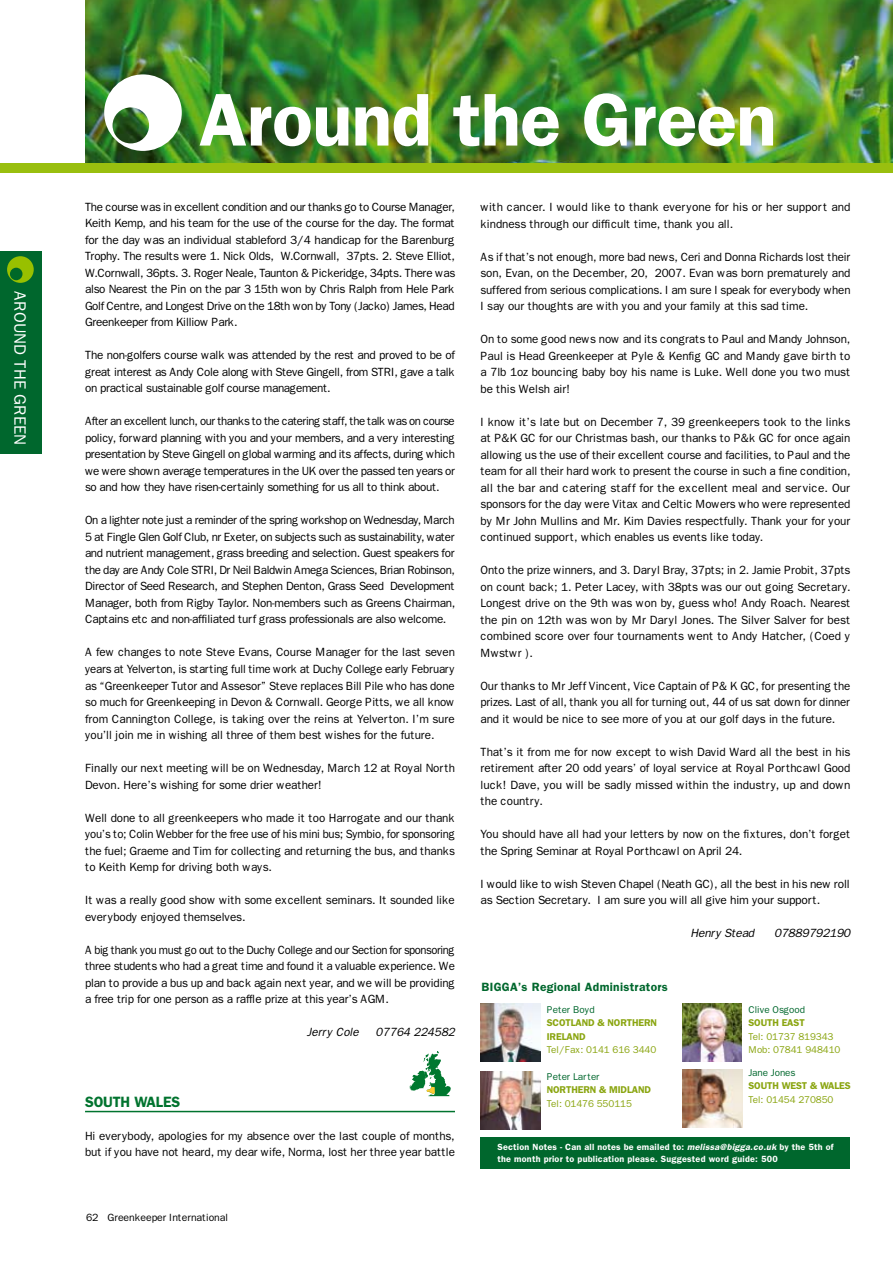
<style>
.page{position:relative;width:893px;height:1263px;background:#fff}
.page>*{position:absolute;margin:0;border:0;box-sizing:border-box;transform-origin:0 0}
.t1{font:600 75px "Franklin Gothic";letter-spacing:-.01em;color:#fff}
.t2{font:16.5px "Franklin Gothic";letter-spacing:-.005em;color:#fff}
.t3{font:600 15px "Franklin Gothic";color:#00732e}
.t4{font:600 12px "Franklin Gothic";letter-spacing:.025em;color:#00672d}
.t5{font:11.85px/16.5px "Franklin Gothic";letter-spacing:-.01em;color:#000;text-align:justify}
.t6{font:11.85px/16.5px "Franklin Gothic";letter-spacing:-.01em;color:#000;text-align:justify;scale:.96 1}
.t7{font:11.85px/16.5px "Franklin Gothic";letter-spacing:-.01em;color:#000;text-align:justify;scale:.95 1}
.t8{font:italic 11.85px "Franklin Gothic";letter-spacing:-.015em;color:#000}
.t9{font:10.5px "Franklin Gothic";letter-spacing:-.01em;color:#000}
.t10{font:9.9px/13.5px "Franklin Gothic";letter-spacing:-.01em;color:#8aa510}
.t11{font:600 9.9px "Franklin Gothic";letter-spacing:-.01em;color:#8aa510}
.t12{font:9.9px "Franklin Gothic";letter-spacing:-.01em;color:#00672d}
.t13{font:600 9px/12px "Franklin Gothic";letter-spacing:.025em;color:#fff}
.s1{font-style:italic}
</style>
<div class="page">
<img style="left:86px;top:0;width:807px;height:163px">
<div style="left:0;top:251px;width:41px;height:202px;background:#00672d"></div>
<div style="left:7px;top:256px;width:27px;height:27px;background:#98c000;border-radius:50%"></div>
<div style="left:10px;top:268px;width:12px;height:12px;background:#006828;border-radius:50%"></div>
<img style="left:104px;top:74px;width:78px;height:77px">
<div style="left:0;top:163px;width:893px;height:10px;background:#99bf0f"></div>
<img style="left:682px;top:1003px;width:60px;height:58px">
<img style="left:480px;top:1003px;width:60px;height:58px">
<img style="left:480px;top:1071px;width:60px;height:58px">
<img style="left:682px;top:1070px;width:60px;height:57px">
<div style="left:480px;top:1137px;width:370px;height:32px;background:#00672d"></div>
<hr style="left:85px;top:1111px;width:370px;height:1px;background:#00732e">
<svg style="left:409px;top:1051px;width:42px;height:45px"></svg>
<h2 class="t2" style="left:30px;top:290px;width:156px;rotate:90deg">AROUND THE GREEN</h2>
<h1 class="t1" style="left:199px;top:75px;width:579px">Around the Green</h1>
<p class="t5" style="left:85px;top:199px;width:372px">The course was in excellent condition and our thanks go to Course Manager, Keith Kemp, and his team for the use of the course for the day. The format for the day was an individual stableford 3/4 handicap for the Barenburg Trophy. The results were 1. Nick Olds, W.Cornwall, 37pts. 2. Steve Elliot, W.Cornwall, 36pts. 3. Roger Neale, Taunton &amp; Pickeridge, 34pts. There was also Nearest the Pin on the par 3 15th won by Chris Ralph from Hele Park Golf Centre, and Longest Drive on the 18th won by Tony (Jacko) James, Head Greenkeeper from Killiow Park.</p>
<p class="t5" style="left:85px;top:347px;width:371px">The non-golfers course walk was attended by the rest and proved to be of great interest as Andy Cole along with Steve Gingell, from STRI, gave a talk on practical sustainable golf course management.</p>
<p class="t6" style="left:85px;top:413px;width:387px">After an excellent lunch, our thanks to the catering staff, the talk was on course policy, forward planning with you and your members, and a very interesting presentation by Steve Gingell on global warming and its affects, during which we were shown average temperatures in the UK over the passed ten years or so and how they have risen-certainly something for us all to think about.</p>
<p class="t5" style="left:85px;top:512px;width:372px">On a lighter note just a reminder of the spring workshop on Wednesday, March 5 at Fingle Glen Golf Club, nr Exeter, on subjects such as sustainability, water and nutrient management, grass breeding and selection. Guest speakers for the day are Andy Cole STRI, Dr Neil Baldwin Amega Sciences, Brian Robinson, Director of Seed Research, and Stephen Denton, Grass Seed Development Manager, both from Rigby Taylor. Non-members such as Greens Chairman, Captains etc and non-affiliated turf grass professionals are also welcome.</p>
<p class="t5" style="left:85px;top:644px;width:372px">A few changes to note Steve Evans, Course Manager for the last seven years at Yelverton, is starting full time work at Duchy College early February as “Greenkeeper Tutor and Assesor” Steve replaces Bill Pile who has done so much for Greenkeeping in Devon &amp; Cornwall. George Pitts, we all know from Cannington College, is taking over the reins at Yelverton. I’m sure you’ll join me in wishing all three of them best wishes for the future.</p>
<p class="t5" style="left:85px;top:760px;width:371px">Finally our next meeting will be on Wednesday, March 12 at Royal North<br>Devon. Here’s wishing for some drier weather!</p>
<p class="t5" style="left:85px;top:809px;width:372px">Well done to all greenkeepers who made it too Harrogate and our thank you’s to; Colin Webber for the free use of his mini bus; Symbio, for sponsoring the fuel; Graeme and Tim for collecting and returning the bus, and thanks to Keith Kemp for driving both ways.</p>
<p class="t5" style="left:85px;top:892px;width:371px">It was a really good show with some excellent seminars. It sounded like everybody enjoyed themselves.</p>
<p class="t7" style="left:85px;top:941px;width:391px">A big thank you must go out to the Duchy College and our Section for sponsoring three students who had a great time and found it a valuable experience. We plan to provide a bus up and back again next year, and we will be providing a free trip for one person as a raffle prize at this year’s AGM.</p>
<p class="t8" style="left:307px;top:1025px;width:53px">Jerry Cole</p>
<p class="t8" style="left:376px;top:1025px;width:81px">07764 224582</p>
<p class="t3" style="left:85px;top:1092px;width:19px">South</p>
<p class="t3" style="left:134px;top:1092px;width:22px">Wales</p>
<p class="t5" style="left:85px;top:1127px;width:371px">Hi everybody, apologies for my absence over the last couple of months, but if you have not heard, my dear wife, Norma, lost her three year battle</p>
<p class="t9" style="left:86px;top:1212px;width:144px">62 Greenkeeper International</p>
<p class="t5" style="left:480px;top:199px;width:371px">with cancer. I would like to thank everyone for his or her support and kindness through our difficult time, thank you all.</p>
<p class="t5" style="left:480px;top:248px;width:372px">As if that’s not enough, more bad news, Ceri and Donna Richards lost their son, Evan, on the December, 20, 2007. Evan was born prematurely and suffered from serious complications. I am sure I speak for everybody when I say our thoughts are with you and your family at this sad time.</p>
<p class="t5" style="left:480px;top:331px;width:371px">On to some good news now and its congrats to Paul and Mandy Johnson, Paul is Head Greenkeeper at Pyle &amp; Kenfig GC and Mandy gave birth to a 7lb 1oz bouncing baby boy his name is Luke. Well done you two must be this Welsh air!</p>
<p class="t5" style="left:480px;top:413px;width:371px">I know it’s late but on December 7, 39 greenkeepers took to the links at P&amp;K GC for our Christmas bash, our thanks to P&amp;k GC for once again allowing us the use of their excellent course and facilities, to Paul and the team for all their hard work to present the course in such a fine condition, all the bar and catering staff for the excellent meal and service. Our sponsors for the day were Vitax and Celtic Mowers who were represented by Mr John Mullins and Mr. Kim Davies respectfully. Thank your for your continued support, which enables us events like today.</p>
<p class="t5" style="left:480px;top:562px;width:372px">Onto the prize winners, and 3. Daryl Bray, 37pts; in 2. Jamie Probit, 37pts on count back; 1. Peter Lacey, with 38pts was our out going Secretary.<br>Longest drive on the 9th was won by, guess who! Andy Roach. Nearest the pin on 12th was won by Mr Daryl Jones. The Silver Salver for best combined score over four tournaments went to Andy Hatcher, (Coed y Mwstwr ).</p>
<p class="t5" style="left:480px;top:677px;width:371px">Our thanks to Mr Jeff Vincent, Vice Captain of P&amp; K GC, for presenting the prizes. Last of all, thank you all for turning out, 44 of us sat down for dinner and it would be nice to see more of you at our golf days in the future.</p>
<p class="t5" style="left:480px;top:743px;width:371px">That’s it from me for now except to wish David Ward all the best in his retirement after 20 odd years’ of loyal service at Royal Porthcawl Good luck! Dave, you will be sadly missed within the industry, up and down the country.</p>
<p class="t5" style="left:480px;top:826px;width:371px">You should have all had your letters by now on the fixtures, don’t forget the Spring Seminar at Royal Porthcawl on April 24.</p>
<p class="t5" style="left:480px;top:875px;width:371px">I would like to wish Steven Chapel (Neath GC), all the best in his new roll as Section Secretary. I am sure you will all give him your support.</p>
<p class="t8" style="left:690px;top:926px;width:65px">Henry Stead</p>
<p class="t8" style="left:774px;top:926px;width:78px">07889792190</p>
<p class="t4" style="left:482px;top:980px;width:188px">BIGGA’s Regional Administrators</p>
<p class="t12" style="left:547px;top:1004px;width:50px">Peter Boyd</p>
<p class="t11" style="left:547px;top:1017px;width:26px">SCOtland</p>
<p class="t11" style="left:598px;top:1017px;width:24px">&amp; Northern</p>
<p class="t11" style="left:547px;top:1030px;width:7px">ireland</p>
<p class="t10" style="left:547px;top:1043px;width:111px">Tel/Fax: 0141 616 3440</p>
<p class="t12" style="left:547px;top:1070px;width:54px">Peter Larter</p>
<p class="t11" style="left:547px;top:1084px;width:8px">northern</p>
<p class="t11" style="left:599px;top:1084px;width:17px">&amp; midland</p>
<p class="t10" style="left:547px;top:1096px;width:87px">Tel: 01476 550115</p>
<p class="t12" style="left:748px;top:1004px;width:58px">Clive Osgood</p>
<p class="t11" style="left:748px;top:1017px;width:7px">south</p>
<p class="t11" style="left:782px;top:1017px;width:7px">east</p>
<p class="t10" style="left:748px;top:1030px;width:94px">Tel: 01737 819343<br>Mob: 07841 948410</p>
<p class="t12" style="left:748px;top:1067px;width:49px">Jane Jones</p>
<p class="t11" style="left:748px;top:1080px;width:7px">south</p>
<p class="t11" style="left:782px;top:1080px;width:8px">west</p>
<p class="t11" style="left:810px;top:1080px;width:17px">&amp; wales</p>
<p class="t10" style="left:748px;top:1093px;width:87px">Tel: 01454 270850</p>
<p class="t13" style="left:497px;top:1141px;width:337px">Section Notes - Can all notes be emailed to: <span class="s1">melissa@bigga.co.uk</span> by the 5th of the month prior to publication please. Suggested word guide: 500</p>
</div>
